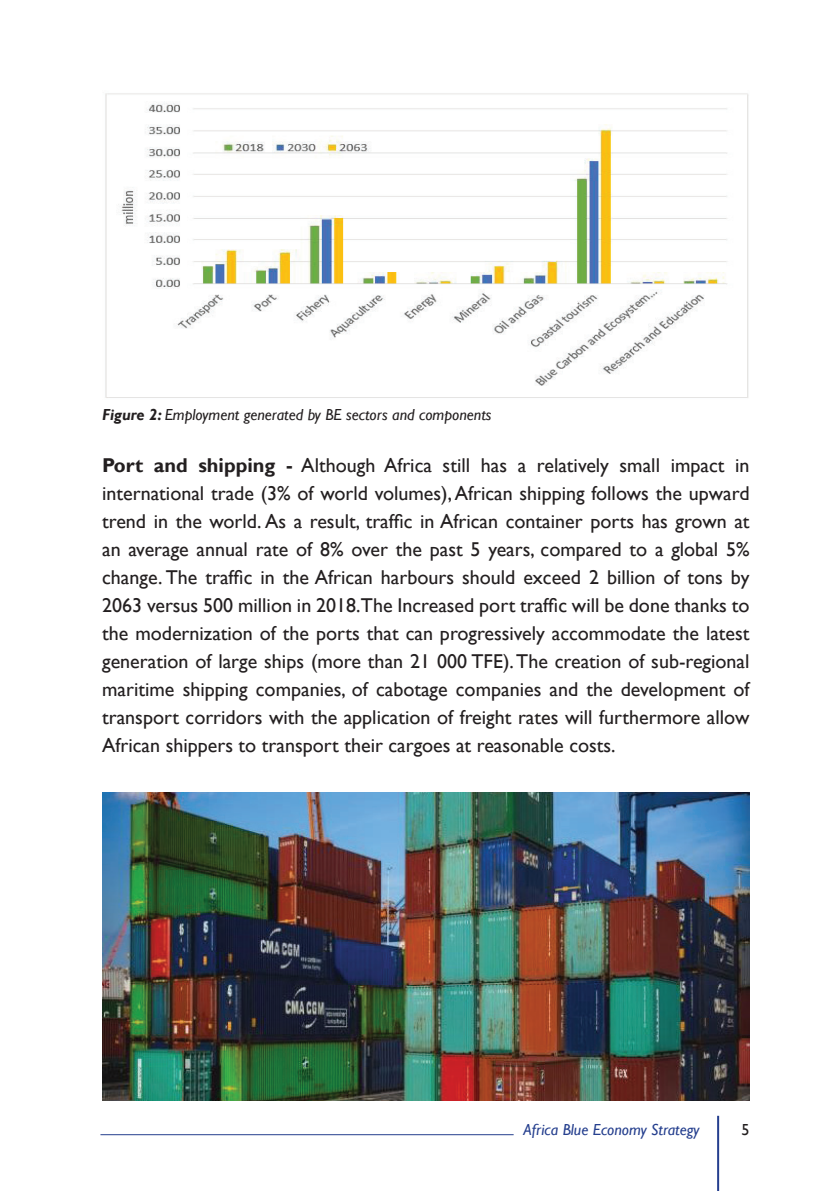
<style>
.page{position:relative;width:840px;height:1191px;background:#fff}
.page>*{position:absolute;margin:0;border:0;box-sizing:border-box;transform-origin:0 0}
.t1{font:20px/28px "Gill Sans";color:#231f20;text-align:justify}
.t2{font:italic 16px "Gill Sans";color:#231f20}
.t3{font:italic 16px "Gill Sans";color:#253f8e}
.t4{font:16px "Gill Sans";color:#231f20}
.s1{font-weight:700}
</style>
<div class="page">
<hr style="left:716px;top:1115px;width:2px;height:76px;background:#253f8e">
<hr style="left:100px;top:1134px;width:413px;height:1px;background:#253f8e">
<img style="left:105px;top:93px;width:643px;height:305px">
<img style="left:102px;top:792px;width:647px;height:308px">
<p class="t2" style="left:102px;top:405px;width:391px"><span class="s1">Figure 2:</span> Employment generated by BE sectors and components</p>
<p class="t1" style="left:102px;top:451px;width:648px"><span class="s1">Port and shipping -</span> Although Africa still has a relatively small impact in international trade (3% of world volumes), African shipping follows the upward trend in the world. As a result, traffic in African container ports has grown at an average annual rate of 8% over the past 5 years, compared to a global 5% change. The traffic in the African harbours should exceed 2 billion of tons by 2063 versus 500 million in 2018.The Increased port traffic will be done thanks to the modernization of the ports that can progressively accommodate the latest generation of large ships (more than 21 000 TFE). The creation of sub-regional maritime shipping companies, of cabotage companies and the development of transport corridors with the application of freight rates will furthermore allow African shippers to transport their cargoes at reasonable costs.</p>
<p class="t3" style="left:523px;top:1119px;width:177px">Africa Blue Economy Strategy</p>
<p class="t4" style="left:741px;top:1119px;width:9px">5</p>
</div>
